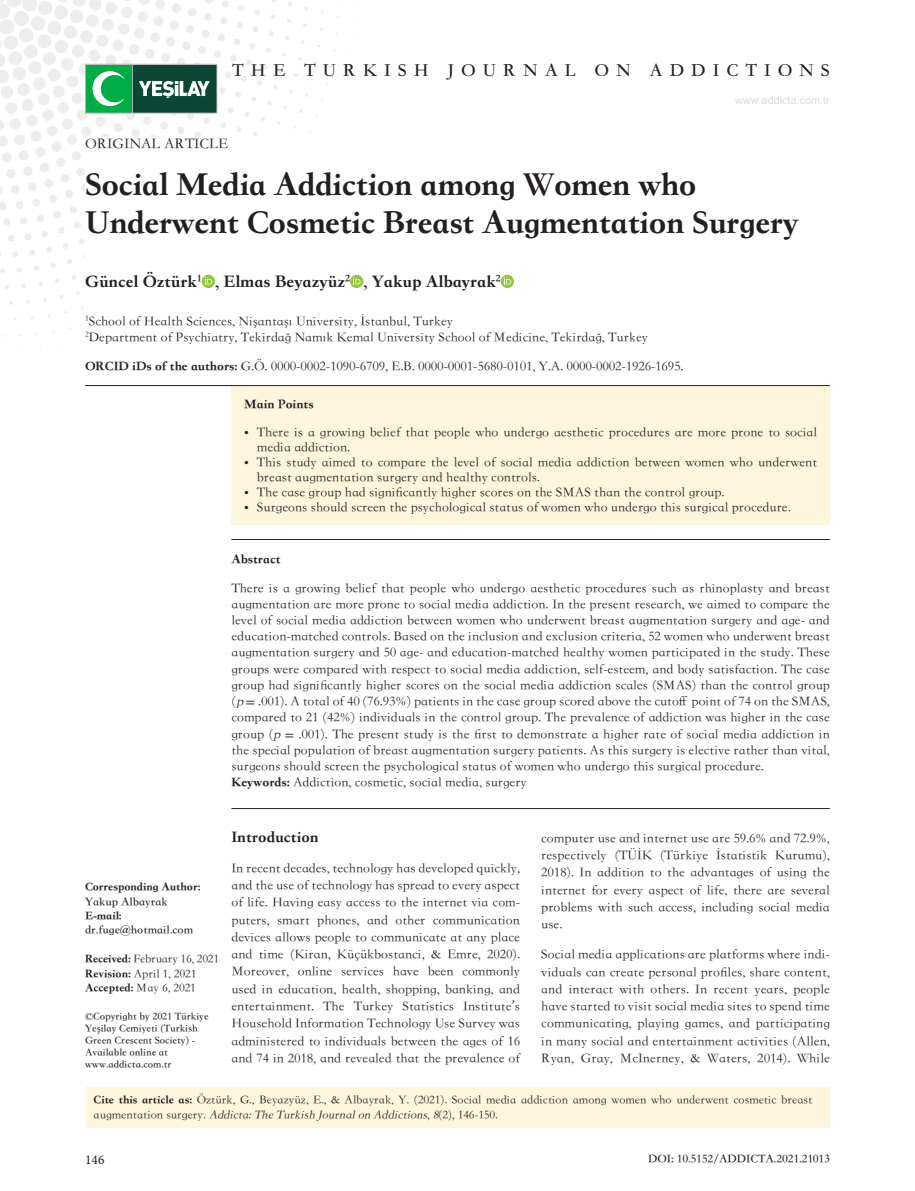
<style>
.page{position:relative;width:915px;height:1191px;background:#fff}
.page>*{position:absolute;margin:0;border:0;box-sizing:border-box;transform-origin:0 0}
.t1{font:900 34.5px/37.5px "ST Kaiti SC";letter-spacing:-.015em;color:#231f20}
.t2{font:700 18.6px "ST Kaiti SC";letter-spacing:.38em;color:#231f20}
.t3{font:900 18px "ST Kaiti SC";color:#231f20}
.t4{font:900 16.5px "ST Kaiti SC";color:#231f20}
.t5{font:15px "ST Kaiti SC";color:#231f20}
.t6{font:13.5px/17.2px "ST Kaiti SC";color:#231f20}
.t7{font:900 13.5px "ST Kaiti SC";color:#231f20}
.t8{font:13.5px "Minion Pro";color:#231f20}
.t9{font:12px/14.4px "ST Kaiti SC";color:#231f20}
.t10{font:700 12px "ST Kaiti SC";color:#231f20}
.t11{font:900 12px "ST Kaiti SC";color:#231f20}
.t12{font:10.8px "Microsoft Sans Serif";color:#dcdddf}
.t13{font:700 10.5px/12px "ST Kaiti SC";color:#231f20}
.s1{font-weight:900}
.s2{font-style:italic}
.s3{font-family:"STIX General"}
</style>
<div class="page">
<div style="left:85px;top:1087px;width:744px;height:40px;background:#fef6dc"></div>
<div style="left:231px;top:386px;width:598px;height:42px;background:#fef6dc"></div>
<div style="left:231px;top:414px;width:598px;height:50px;background:#fef6dc"></div>
<div style="left:231px;top:444px;width:598px;height:50px;background:#fef6dc"></div>
<div style="left:231px;top:489px;width:598px;height:36px;background:#fef6dc"></div>
<hr style="left:231px;top:539px;width:598px;height:1px;background:#231f20">
<hr style="left:231px;top:808px;width:598px;height:1px;background:#231f20">
<hr style="left:85px;top:385px;width:744px;height:1px;background:#231f20">
<svg style="left:0;top:0;width:364px;height:352px"></svg>
<svg style="left:500px;top:275px;width:14px;height:13px"></svg>
<svg style="left:504px;top:277px;width:7px;height:7px"></svg>
<h2 class="t2" style="left:232px;top:60px;width:599px">THE TURKISH JOURNAL ON ADDICTIONS</h2>
<p class="t12" style="left:734px;top:94px;width:96px">www.addicta.com.tr</p>
<p class="t5" style="left:85px;top:135px;width:144px">ORIGINAL ARTICLE</p>
<h1 class="t1" style="left:85px;top:167px;width:714px">Social Media Addiction among Women who<br>Underwent Cosmetic Breast Augmentation Surgery</h1>
<h3 class="t3" style="left:85px;top:271px;width:417px">Güncel Öztürk<sup>1</sup> , Elmas Beyazyüz<sup>2</sup> , Yakup Albayrak<sup>2</sup></h3>
<p class="t6" style="left:85px;top:313px;width:564px;line-height:16.2px"><sup>1</sup>School of Health Sciences, Nişantaşı University, İstanbul, Turkey<br><sup>2</sup>Department of Psychiatry, Tekirdağ Namık Kemal University School of Medicine, Tekirdağ, Turkey</p>
<p class="t6" style="left:85px;top:357px;width:599px"><span class="s1">ORCID iDs of the authors:</span> G.Ö. 0000-0002-1090-6709, E.B. 0000-0001-5680-0101, Y.A. 0000-0002-1926-1695.</p>
<p class="t7" style="left:244px;top:397px;width:71px">Main Points</p>
<p class="t6" style="left:257px;top:425px;width:561px;line-height:15px;text-indent:-13px">• There is a growing belief that people who undergo aesthetic procedures are more prone to social media addiction.</p>
<p class="t6" style="left:257px;top:455px;width:561px;line-height:15px;text-indent:-13px">• This study aimed to compare the level of social media addiction between women who underwent breast augmentation surgery and healthy controls.</p>
<p class="t6" style="left:244px;top:484px;width:481px">• The case group had significantly higher scores on the SMAS than the control group.</p>
<p class="t6" style="left:244px;top:499px;width:547px">• Surgeons should screen the psychological status of women who undergo this surgical procedure.</p>
<p class="t7" style="left:231px;top:551px;width:51px">Abstract</p>
<p class="t6" style="left:231px;top:580px;width:599px;line-height:16.2px">There is a growing belief that people who undergo aesthetic procedures such as rhinoplasty and breast augmentation are more prone to social media addiction. In the present research, we aimed to compare the level of social media addiction between women who underwent breast augmentation surgery and age- and education-matched controls. Based on the inclusion and exclusion criteria, 52 women who underwent breast augmentation surgery and 50 age- and education-matched healthy women participated in the study. These groups were compared with respect to social media addiction, self-esteem, and body satisfaction. The case group had significantly higher scores on the social media addiction scales (SMAS) than the control group (<span class="s2">p</span><span class="s3">=</span> .001). A total of 40 (76.93%) patients in the case group scored above the cutoff point of 74 on the SMAS, compared to 21 (42%) individuals in the control group. The prevalence of addiction was higher in the case group (<span class="s2">p</span><span class="s3">=</span> .001). The present study is the first to demonstrate a higher rate of social media addiction in the special population of breast augmentation surgery patients. As this surgery is elective rather than vital, surgeons should screen the psychological status of women who undergo this surgical procedure.<br><span class="s1">Keywords:</span> Addiction, cosmetic, social media, surgery</p>
<p class="t11" style="left:85px;top:880px;width:117px">Corresponding Author:</p>
<p class="t10" style="left:85px;top:894px;width:84px">Yakup Albayrak</p>
<p class="t11" style="left:85px;top:908px;width:38px">E-mail:</p>
<p class="t10" style="left:85px;top:923px;width:109px">dr.fuge@hotmail.com</p>
<p class="t9" style="left:85px;top:952px;width:135px"><span class="s1">Received:</span> February 16, 2021<br><span class="s1">Revision:</span> April 1, 2021<br><span class="s1">Accepted:</span> May 6, 2021</p>
<p class="t13" style="left:85px;top:1010px;width:125px">©Copyright by 2021 Türkiye<br>Yeşilay Cemiyeti (Turkish<br>Green Crescent Society) -<br>Available online at www.addicta.com.tr</p>
<p class="t4" style="left:231px;top:827px;width:89px">Introduction</p>
<p class="t6" style="left:231px;top:859px;width:290px;text-align:justify">In recent decades, technology has developed quickly, and the use of technology has spread to every aspect of life. Having easy access to the internet via com&shy;puters, smart phones, and other communication devices allows people to communicate at any place and time (Kiran, Küçükbostanci, &amp; Emre, 2020).<br>Moreover, online services have been commonly used in education, health, shopping, banking, and entertainment. The Turkey Statistics Institute’s Household Information Technology Use Survey was administered to individuals between the ages of 16 and 74 in 2018, and revealed that the prevalence of</p>
<p class="t6" style="left:541px;top:829px;width:290px;text-align:justify">computer use and internet use are 59.6% and 72.9%, respectively (TÜİK (Türkiye İstatistik Kurumu), 2018). In addition to the advantages of using the internet for every aspect of life, there are several problems with such access, including social media use.</p>
<p class="t6" style="left:541px;top:946px;width:290px;text-align:justify">Social media applications are platforms where indi&shy;viduals can create personal profiles, share content, and interact with others. In recent years, people have started to visit social media sites to spend time communicating, playing games, and participating in many social and entertainment activities (Allen, Ryan, Gray, McInerney, &amp; Waters, 2014). While</p>
<p class="t9" style="left:94px;top:1092px;width:720px"><span class="s1">Cite this article as:</span> Öztürk, G., Beyazyüz, E., &amp; Albayrak, Y. (2021). Social media addiction among women who underwent cosmetic breast a u g m e n t a t i o n s u r g e r y . <span class="s2">Addicta:TheTurkish Journalon Addictions</span>, <span class="s2">8</span>( 2 ) , 1 4 6 - 1 5 0 .</p>
<p class="t8" style="left:85px;top:1150px;width:21px">146</p>
<p class="t10" style="left:648px;top:1152px;width:183px">DOI: 10.5152/ADDICTA.2021.21013</p>
</div>
